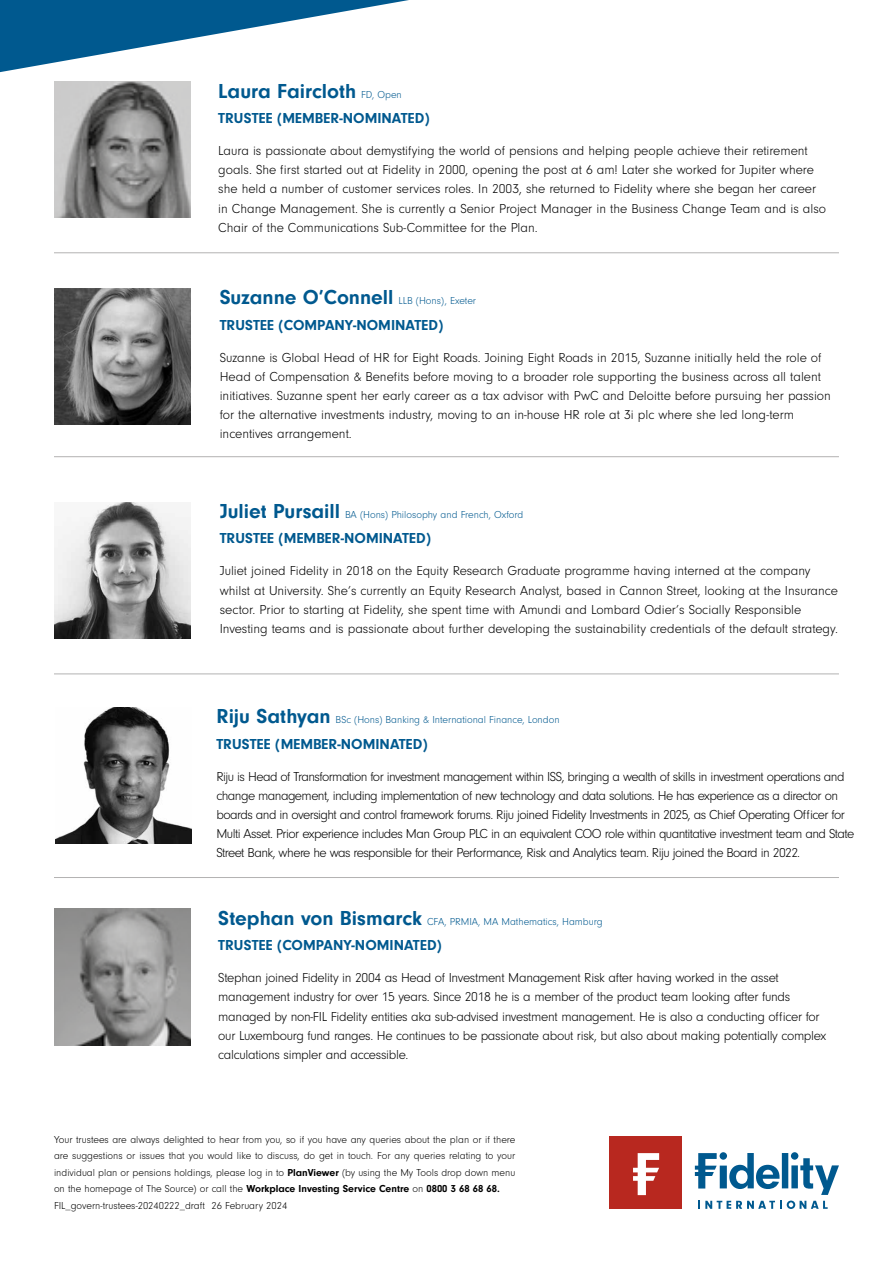
<style>
.page{position:relative;width:893px;height:1263px;background:#fff}
.page>*{position:absolute;margin:0;border:0;box-sizing:border-box;transform-origin:0 0}
.t1{font:700 21px "Neuzeit Gro";color:#00598f}
.t2{font:700 15px "Neuzeit Gro";color:#00598f}
.t3{font:300 13.5px/19.2px "Neuzeit Gro";letter-spacing:-.015em;color:#000}
.t4{font:300 13.5px/19.2px "Neuzeit Gro";letter-spacing:-.04em;color:#000}
.t5{font:300 10.5px/16.5px "Neuzeit Gro";color:#000}
.t6{font:300 10.5px "Neuzeit Gro";color:#00598f}
.s1{font-weight:300;font-size:10.5px}
.s2{font-weight:700;font-size:21px}
.s3{font-weight:700}
</style>
<div class="page">
<svg style="left:0;top:0;width:409px;height:72px"></svg>
<img style="left:54px;top:82px;width:136px;height:136px">
<img style="left:54px;top:288px;width:136px;height:136px">
<img style="left:54px;top:502px;width:136px;height:136px">
<img style="left:54px;top:909px;width:136px;height:136px">
<div style="left:610px;top:1137px;width:72px;height:72px;background:#b8281f"></div>
<svg style="left:633px;top:1153px;width:26px;height:42px"></svg>
<svg style="left:695px;top:1152px;width:144px;height:57px"></svg>
<img style="left:56px;top:707px;width:136px;height:136px">
<hr style="left:54px;top:674px;width:785px;height:1px;background:#b3b2b2">
<hr style="left:54px;top:253px;width:785px;height:1px;background:#b3b2b2">
<hr style="left:54px;top:456px;width:785px;height:1px;background:#b3b2b2">
<hr style="left:54px;top:877px;width:785px;height:1px;background:#b3b2b2">
<h1 class="t1" style="left:218px;top:79px;width:185px">Laura Faircloth <span class="s1">FD, Open</span></h1>
<p class="t2" style="left:218px;top:110px;width:213px">TRUSTEE (MEMBER-NOMINATED)</p>
<p class="t3" style="left:218px;top:141px;width:609px">Laura is passionate about demystifying the world of pensions and helping people achieve their retirement goals. She first started out at Fidelity in 2000, opening the post at 6 am! Later she worked for Jupiter where she held a number of customer services roles. In 2003, she returned to Fidelity where she began her career in Change Management. She is currently a Senior Project Manager in the Business Change Team and is also Chair of the Communications Sub-Committee for the Plan.</p>
<h1 class="t1" style="left:220px;top:286px;width:258px">Suzanne O’Connell <span class="s1">LLB (Hons), Exeter</span></h1>
<p class="t2" style="left:220px;top:316px;width:225px">TRUSTEE (COMPANY-NOMINATED)</p>
<p class="t3" style="left:220px;top:348px;width:613px">Suzanne is Global Head of HR for Eight Roads. Joining Eight Roads in 2015, Suzanne initially held the role of Head of Compensation &amp; Benefits before moving to a broader role supporting the business across all talent initiatives. Suzanne spent her early career as a tax advisor with PwC and Deloitte before pursuing her passion for the alternative investments industry, moving to an in-house HR role at 3i plc where she led long-term incentives arrangement.</p>
<p class="t6" style="left:220px;top:509px;width:305px"><span class="s2">Juliet Pursaill</span> BA (Hons) Philosophy and French, Oxford</p>
<p class="t2" style="left:220px;top:530px;width:213px">TRUSTEE (MEMBER-NOMINATED)</p>
<p class="t3" style="left:220px;top:562px;width:620px">Juliet joined Fidelity in 2018 on the Equity Research Graduate programme having interned at the company whilst at University. She’s currently an Equity Research Analyst, based in Cannon Street, looking at the Insurance sector. Prior to starting at Fidelity, she spent time with Amundi and Lombard Odier’s Socially Responsible Investing teams and is passionate about further developing the sustainability credentials of the default strategy.</p>
<p class="t6" style="left:216px;top:714px;width:345px"><span class="s2">Riju Sathyan</span> BSc (Hons) Banking &amp; International Finance, London</p>
<p class="t2" style="left:216px;top:735px;width:213px">TRUSTEE (MEMBER-NOMINATED)</p>
<p class="t4" style="left:216px;top:767px;width:639px">Riju is Head of Transformation for investment management within ISS, bringing a wealth of skills in investment operations and change management, including implementation of new technology and data solutions. He has experience as a director on boards and in oversight and control framework forums. Riju joined Fidelity Investments in 2025, as Chief Operating Officer for Multi Asset. Prior experience includes Man Group PLC in an equivalent COO role within quantitative investment team and State Street Bank, where he was responsible for their Performance, Risk and Analytics team. Riju joined the Board in 2022.</p>
<p class="t6" style="left:218px;top:916px;width:386px"><span class="s2">Stephan von Bismarck</span> CFA, PRMIA, MA Mathematics, Hamburg</p>
<p class="t2" style="left:218px;top:937px;width:225px">TRUSTEE (COMPANY-NOMINATED)</p>
<p class="t3" style="left:218px;top:968px;width:609px">Stephan joined Fidelity in 2004 as Head of Investment Management Risk after having worked in the asset management industry for over 15 years. Since 2018 he is a member of the product team looking after funds managed by non-FIL Fidelity entities aka sub-advised investment management. He is also a conducting officer for our Luxembourg fund ranges. He continues to be passionate about risk, but also about making potentially complex calculations simpler and accessible.</p>
<p class="t5" style="left:54px;top:1131px;width:463px">Your trustees are always delighted to hear from you, so if you have any queries about the plan or if there are suggestions or issues that you would like to discuss, do get in touch. For any queries relating to your individual plan or pensions holdings, please log in to <span class="s3">PlanViewer</span> (by using the My Tools drop down menu on the homepage of The Source) or call the <span class="s3">Workplace Investing Service Centre</span> on <span class="s3">0800 3 68 68 68.<br></span>FIL_govern-trustees-20240222_draft 26 February 2024</p>
</div>
